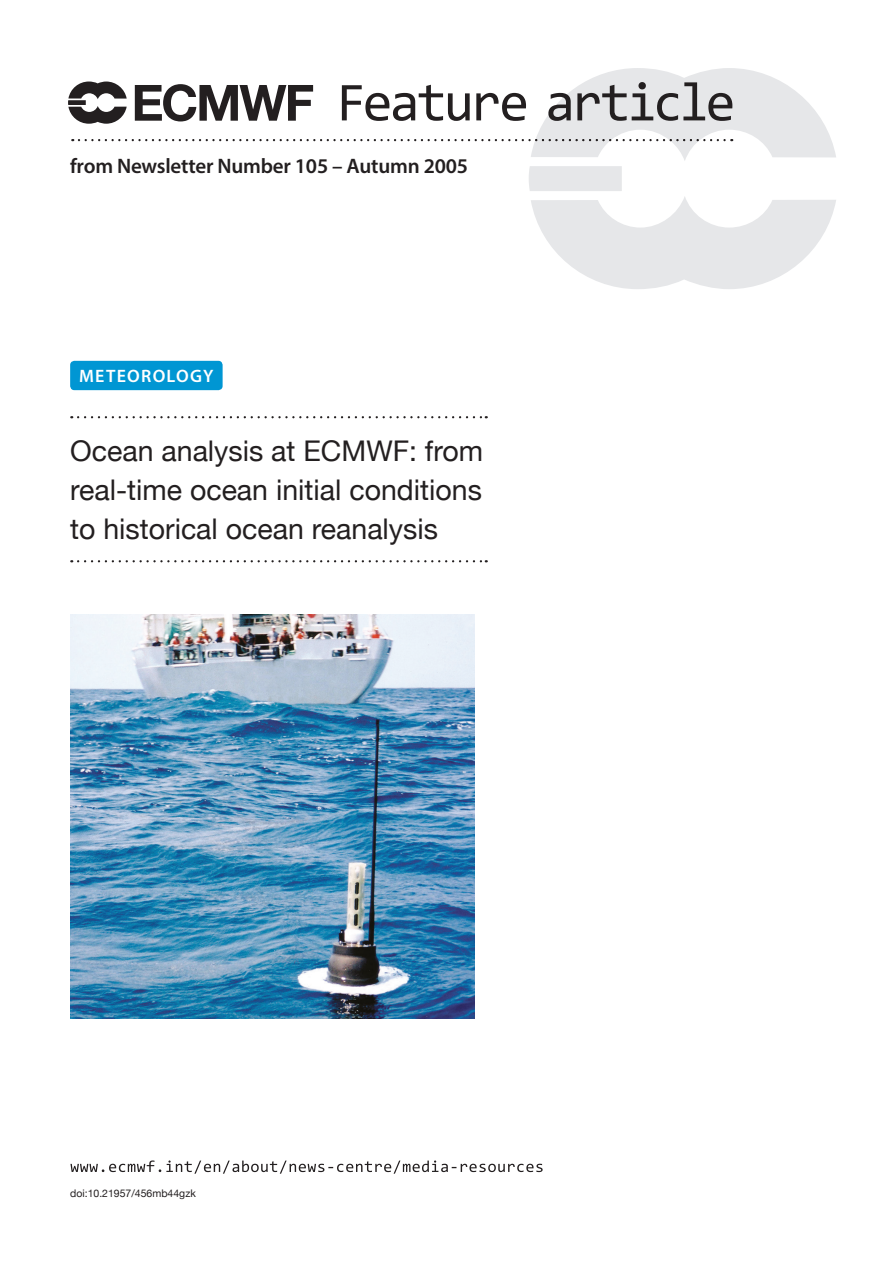
<style>
.page{position:relative;width:893px;height:1263px;background:#fff}
.page>*{position:absolute;margin:0;border:0;box-sizing:border-box;transform-origin:0 0}
.t1{font:28.5px/39px "Helvetica Neue";color:#231f20;text-align:justify}
.t2{font:600 21px "Myriad Pro";letter-spacing:-.01em;color:#231f20}
.t3{font:600 18px "Myriad Pro";letter-spacing:.07em;color:#fff}
.t4{font:10.5px "Helvetica Neue";color:#231f20}
</style>
<div class="page">
<img style="left:70px;top:614px;width:404px;height:404px">
<svg style="left:68px;top:68px;width:768px;height:221px"></svg>
<svg style="left:78px;top:416px;width:409px;height:2px"></svg>
<svg style="left:78px;top:560px;width:409px;height:2px"></svg>
<div style="left:70px;top:361px;width:153px;height:29px;background:#0096d3;border-radius:4px"></div>
<svg style="left:70px;top:1160px;width:473px;height:14px"></svg>
<p class="t2" style="left:70px;top:153px;width:399px">from Newsletter Number 105 – Autumn 2005</p>
<p class="t3" style="left:79px;top:365px;width:136px">METEOROLOGY</p>
<p class="t1" style="left:70px;top:433px;width:414px">Ocean analysis at ECMWF: from real-time ocean initial conditions to historical ocean reanalysis</p>
<p class="t4" style="left:70px;top:1186px;width:127px">doi:10.21957/456mb44gzk</p>
</div>
